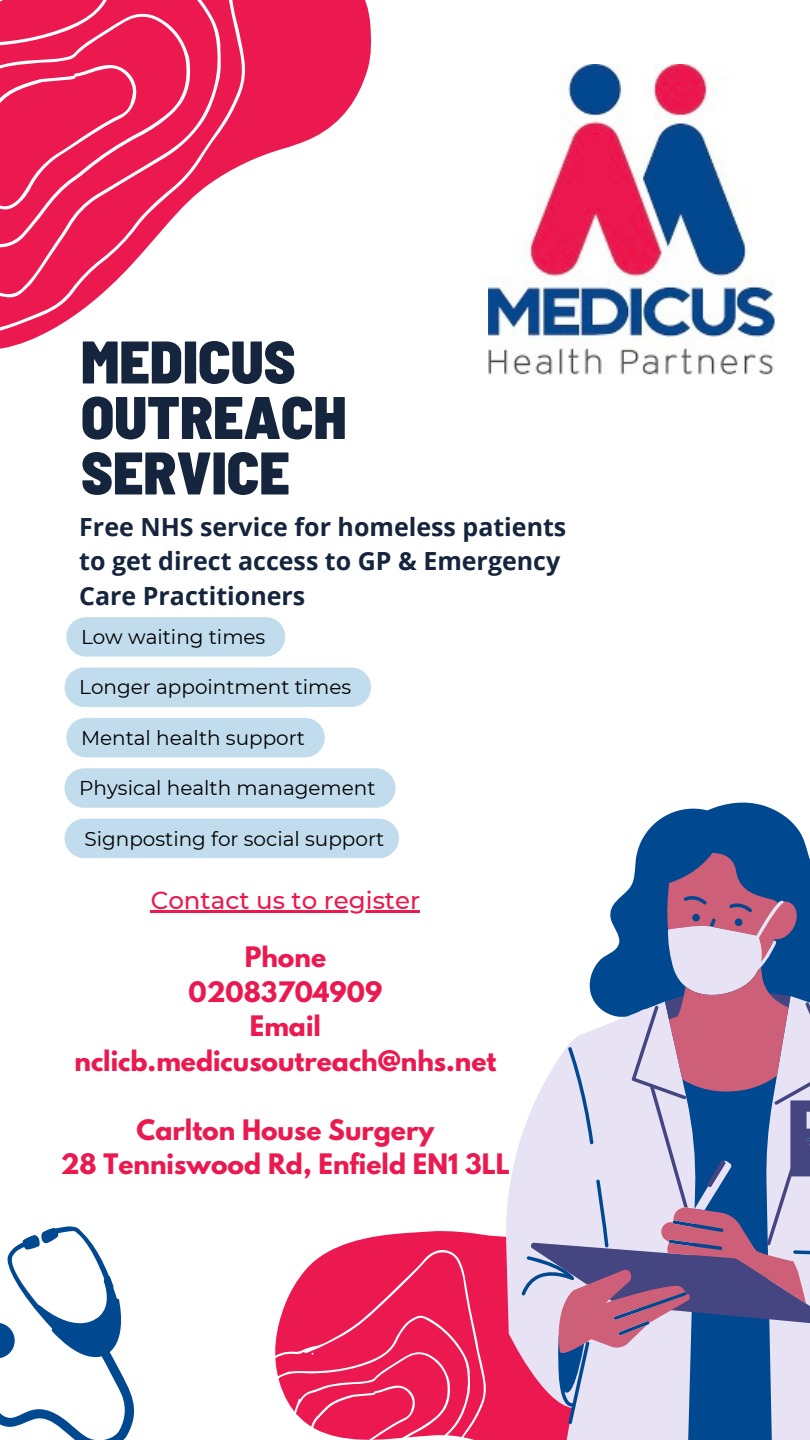
<style>
.page{position:relative;width:810px;height:1440px;background:#fff}
.page>*{position:absolute;margin:0;border:0;box-sizing:border-box;transform-origin:0 0}
.t1{font:900 semi-condensed 60px/55.5px "Barlow";color:#15253d}
.t2{font:700 25px/34.5px "League Spartan";color:#ea1a50;text-align:center}
.t3{font:700 25px/34.5px "Open Sans";color:#15253d}
.t4{font:500 24.5px "Montserrat";color:#ea1a50}
.t5{font:20px "Montserrat";color:#000}
</style>
<div class="page">
<svg style="left:0;top:1226px;width:135px;height:214px"></svg>
<svg style="left:343px;top:1231px;width:161px;height:14px;fill:#eb194f"></svg>
<svg style="left:289px;top:0;width:83px;height:147px;fill:#eb194f"></svg>
<svg style="left:504px;top:1139px;width:17px;height:301px;fill:#e8e3f4"></svg>
<svg style="left:521px;top:802px;width:289px;height:638px"></svg>
<svg style="left:530px;top:993px;width:29px;height:332px;fill:#e8e3f4"></svg>
<svg style="left:559px;top:967px;width:251px;height:390px;background:#9d93b6"></svg>
<svg style="left:666px;top:853px;width:132px;height:109px;background:#8c749b"></svg>
<svg style="left:275px;top:1245px;width:240px;height:195px;background:#ed3a68"></svg>
<svg style="left:0;top:0;width:289px;height:349px;fill:#eb194f"></svg>
<img style="left:489px;top:64px;width:286px;height:311px">
<hr style="left:151px;top:910px;width:269px;height:3px;background:#ea1a50">
<div style="left:66px;top:617px;width:219px;height:40px;background:#c1dced;border-radius:20px"></div>
<div style="left:65px;top:668px;width:306px;height:39px;background:#c1dced;border-radius:20px"></div>
<div style="left:66px;top:718px;width:259px;height:39px;background:#c1dced;border-radius:20px"></div>
<div style="left:65px;top:768px;width:331px;height:40px;background:#c1dced;border-radius:20px"></div>
<div style="left:65px;top:819px;width:334px;height:39px;background:#c1dced;border-radius:20px"></div>
<h1 class="t1" style="left:81px;top:332px;width:267px">MEDICUS<br>OUTREACH<br>SERVICE</h1>
<p class="t3" style="left:79px;top:509px;width:489px">Free NHS service for homeless patients to get direct access to GP &amp; Emergency<br>Care Practitioners</p>
<p class="t5" style="left:81px;top:625px;width:186px">Low waiting times</p>
<p class="t5" style="left:79px;top:675px;width:274px">Longer appointment times</p>
<p class="t5" style="left:81px;top:725px;width:225px">Mental health support</p>
<p class="t5" style="left:79px;top:776px;width:298px">Physical health management</p>
<p class="t5" style="left:84px;top:826px;width:301px">Signposting for social support</p>
<p class="t4" style="left:151px;top:885px;width:271px">Contact us to register</p>
<p class="t2" style="left:75px;top:943px;width:423px">Phone<br>02083704909<br>Email nclicb.medicusoutreach@nhs.net</p>
<p class="t2" style="left:61px;top:1116px;width:451px">Carlton House Surgery<br>28 Tenniswood Rd, Enfield EN1 3LL</p>
</div>
